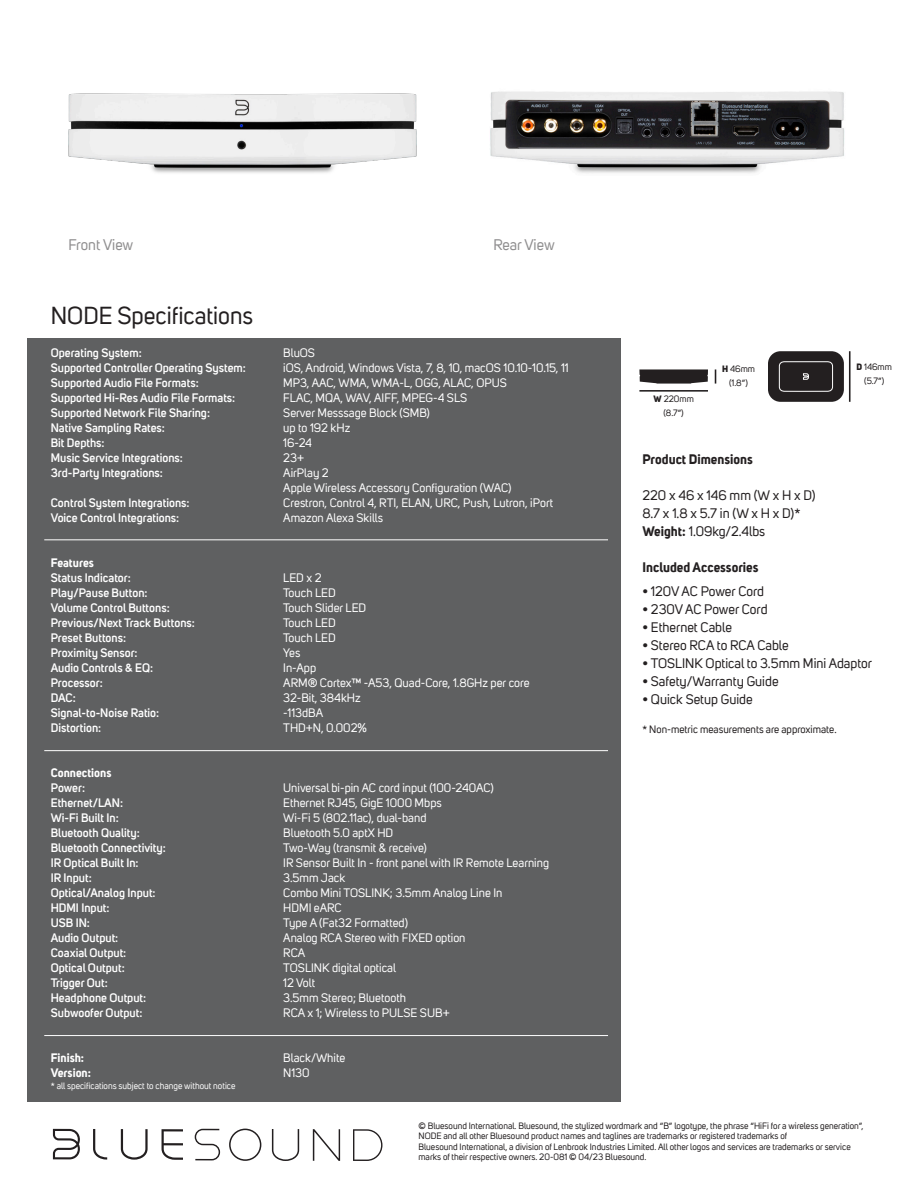
<style>
.page{position:relative;width:918px;height:1188px;background:#fff}
.page>*{position:absolute;margin:0;border:0;box-sizing:border-box;transform-origin:0 0}
.t1{font:24px "Uni Sans";color:#231f20}
.t2{font:15px "Uni Sans";color:#8f8e8f}
.t3{font:13.5px "Uni Sans";color:#231f20}
.t4{font:700 13.5px "Uni Sans";color:#231f20}
.t5{font:12px/15px "Uni Sans";color:#fff}
.t6{font:600 12px "Uni Sans";color:#fff}
.t7{font:700 12px "Uni Sans";color:#fff}
.t8{font:10.5px "Uni Sans";color:#231f20}
.t9{font:9px/10.5px "Uni Sans";color:#231f20;text-align:center}
.t10{font:9px "Uni Sans";color:#fff}
.s1{font-weight:800}
.s2{font-weight:700}
</style>
<div class="page">
<div style="left:27px;top:338px;width:594px;height:764px;background:#5f6061"></div>
<hr style="left:44px;top:750px;width:564px;height:1px;background:#fff">
<hr style="left:44px;top:1035px;width:564px;height:1px;background:#fff">
<hr style="left:44px;top:539px;width:564px;height:1px;background:#fff">
<img style="left:490px;top:91px;width:355px;height:82px">
<hr style="left:639px;top:390px;width:69px;height:2px;background:#231f20">
<svg style="left:715px;top:369px;width:1px;height:15px"></svg>
<hr style="left:849px;top:351px;width:2px;height:51px;background:#231f20">
<svg style="left:639px;top:369px;width:69px;height:15px"></svg>
<div style="left:768px;top:351px;width:76px;height:51px;background:#231f20;border-radius:12px"></div>
<svg style="left:779px;top:361px;width:54px;height:31px"></svg>
<img style="left:68px;top:93px;width:349px;height:80px">
<svg style="left:121px;top:1129px;width:27px;height:31px"></svg>
<svg style="left:93px;top:1129px;width:14px;height:31px"></svg>
<svg style="left:53px;top:1129px;width:27px;height:30px"></svg>
<svg style="left:272px;top:1129px;width:27px;height:32px"></svg>
<svg style="left:229px;top:1129px;width:32px;height:32px"></svg>
<svg style="left:353px;top:1129px;width:29px;height:32px"></svg>
<svg style="left:195px;top:1129px;width:25px;height:31px"></svg>
<svg style="left:162px;top:1129px;width:21px;height:31px"></svg>
<svg style="left:313px;top:1129px;width:27px;height:32px"></svg>
<p class="t2" style="left:68px;top:236px;width:66px">Front View</p>
<p class="t2" style="left:493px;top:236px;width:63px">Rear View</p>
<p class="t1" style="left:51px;top:302px;width:204px">NODE Specifications</p>
<p class="t6" style="left:51px;top:346px;width:93px">Operating System:</p>
<p class="t6" style="left:51px;top:361px;width:197px">Supported Controller Operating System:</p>
<p class="t6" style="left:51px;top:376px;width:150px">Supported Audio File Formats:</p>
<p class="t6" style="left:51px;top:391px;width:186px">Supported Hi-Res Audio File Formats:</p>
<p class="t6" style="left:51px;top:406px;width:161px">Supported Network File Sharing:</p>
<p class="t6" style="left:51px;top:421px;width:116px">Native Sampling Rates:</p>
<p class="t6" style="left:51px;top:436px;width:55px">Bit Depths:</p>
<p class="t6" style="left:51px;top:451px;width:134px">Music Service Integrations:</p>
<p class="t6" style="left:51px;top:466px;width:114px">3rd-Party Integrations:</p>
<p class="t6" style="left:51px;top:496px;width:140px">Control System Integrations:</p>
<p class="t6" style="left:51px;top:511px;width:130px">Voice Control Integrations:</p>
<p class="t5" style="left:283px;top:346px;width:287px">BluOS<br>iOS, Android, Windows Vista, 7, 8, 10, macOS 10.10-10.15, 11<br>MP3, AAC, WMA, WMA-L, OGG, ALAC, OPUS<br>FLAC, MQA, WAV, AIFF, MPEG-4 SLS<br>Server Messsage Block (SMB)<br>up to 192 kHz<br>16-24<br>23+<br>AirPlay 2<br>Apple Wireless Accessory Configuration (WAC)<br>Crestron, Control 4, RTI, ELAN, URC, Push, Lutron, iPort<br>Amazon Alexa Skills</p>
<p class="t7" style="left:51px;top:556px;width:45px">Features</p>
<p class="t6" style="left:51px;top:571px;width:82px">Status Indicator:</p>
<p class="t5" style="left:283px;top:571px;width:40px">LED x 2</p>
<p class="t6" style="left:51px;top:586px;width:98px">Play/Pause Button:</p>
<p class="t5" style="left:283px;top:586px;width:54px">Touch LED</p>
<p class="t6" style="left:51px;top:601px;width:120px">Volume Control Buttons:</p>
<p class="t5" style="left:283px;top:601px;width:85px">Touch Slider LED</p>
<p class="t6" style="left:51px;top:616px;width:146px">Previous/Next Track Buttons:</p>
<p class="t5" style="left:283px;top:616px;width:54px">Touch LED</p>
<p class="t6" style="left:51px;top:631px;width:77px">Preset Buttons:</p>
<p class="t5" style="left:283px;top:631px;width:54px">Touch LED</p>
<p class="t6" style="left:51px;top:646px;width:88px">Proximity Sensor:</p>
<p class="t5" style="left:283px;top:646px;width:19px">Yes</p>
<p class="t6" style="left:51px;top:661px;width:104px">Audio Controls &amp; EQ:</p>
<p class="t5" style="left:283px;top:661px;width:34px">In-App</p>
<p class="t6" style="left:51px;top:676px;width:54px">Processor:</p>
<p class="t5" style="left:283px;top:676px;width:248px">ARM® Cortex™ -A53, Quad-Core, 1.8GHz per core</p>
<p class="t6" style="left:51px;top:691px;width:27px">DAC:</p>
<p class="t5" style="left:283px;top:691px;width:79px">32-Bit, 384kHz</p>
<p class="t6" style="left:51px;top:706px;width:110px">Signal-to-Noise Ratio:</p>
<p class="t5" style="left:283px;top:706px;width:41px">-113dBA</p>
<p class="t6" style="left:51px;top:721px;width:52px">Distortion:</p>
<p class="t5" style="left:283px;top:721px;width:85px">THD+N, 0.002%</p>
<p class="t7" style="left:51px;top:766px;width:62px">Connections</p>
<p class="t6" style="left:51px;top:781px;width:36px">Power:</p>
<p class="t5" style="left:283px;top:781px;width:212px">Universal bi-pin AC cord input (100-240AC)</p>
<p class="t6" style="left:51px;top:796px;width:74px">Ethernet/LAN:</p>
<p class="t5" style="left:283px;top:796px;width:160px">Ethernet RJ45, GigE 1000 Mbps</p>
<p class="t6" style="left:51px;top:811px;width:70px">Wi-Fi Built In:</p>
<p class="t5" style="left:283px;top:811px;width:145px">Wi-Fi 5 (802.11ac), dual-band</p>
<p class="t6" style="left:51px;top:826px;width:91px">Bluetooth Quality:</p>
<p class="t5" style="left:283px;top:826px;width:111px">Bluetooth 5.0 aptX HD</p>
<p class="t6" style="left:51px;top:841px;width:117px">Bluetooth Connectivity:</p>
<p class="t5" style="left:283px;top:841px;width:145px">Two-Way (transmit &amp; receive)</p>
<p class="t6" style="left:51px;top:856px;width:89px">IR Optical Built In:</p>
<p class="t5" style="left:283px;top:856px;width:267px">IR Sensor Built In - front panel with IR Remote Learning</p>
<p class="t6" style="left:51px;top:871px;width:43px">IR Input:</p>
<p class="t5" style="left:283px;top:871px;width:64px">3.5mm Jack</p>
<p class="t6" style="left:51px;top:886px;width:106px">Optical/Analog Input:</p>
<p class="t5" style="left:283px;top:886px;width:221px">Combo Mini TOSLINK; 3.5mm Analog Line In</p>
<p class="t6" style="left:51px;top:901px;width:60px">HDMI Input:</p>
<p class="t5" style="left:283px;top:901px;width:60px">HDMI eARC</p>
<p class="t6" style="left:51px;top:916px;width:41px">USB IN:</p>
<p class="t5" style="left:283px;top:916px;width:126px">Type A (Fat32 Formatted)</p>
<p class="t6" style="left:51px;top:931px;width:69px">Audio Output:</p>
<p class="t5" style="left:283px;top:931px;width:184px">Analog RCA Stereo with FIXED option</p>
<p class="t6" style="left:51px;top:946px;width:77px">Coaxial Output:</p>
<p class="t5" style="left:283px;top:946px;width:24px">RCA</p>
<p class="t6" style="left:51px;top:961px;width:75px">Optical Output:</p>
<p class="t5" style="left:283px;top:961px;width:114px">TOSLINK digital optical</p>
<p class="t6" style="left:51px;top:976px;width:58px">Trigger Out:</p>
<p class="t5" style="left:283px;top:976px;width:33px">12 Volt</p>
<p class="t6" style="left:51px;top:991px;width:97px">Headphone Output:</p>
<p class="t5" style="left:283px;top:991px;width:124px">3.5mm Stereo; Bluetooth</p>
<p class="t6" style="left:51px;top:1006px;width:93px">Subwoofer Output:</p>
<p class="t5" style="left:283px;top:1006px;width:168px">RCA x 1; Wireless to PULSE SUB+</p>
<p class="t7" style="left:51px;top:1051px;width:35px">Finish:</p>
<p class="t5" style="left:283px;top:1051px;width:64px">Black/White</p>
<p class="t7" style="left:51px;top:1066px;width:42px">Version:</p>
<p class="t5" style="left:283px;top:1066px;width:28px">N130</p>
<p class="t10" style="left:51px;top:1081px;width:186px">* all specifications subject to change without notice</p>
<p class="t9" style="left:654px;top:393px;width:42px;line-height:13.5px"><span class="s1">W</span> 220mm (8.7”)</p>
<p class="t9" style="left:722px;top:363px;width:34px;line-height:13.5px"><span class="s1">H</span> 46mm (1.8”)</p>
<p class="t9" style="left:857px;top:361px;width:37px;line-height:13.5px"><span class="s1">D</span> 146mm (5.7”)</p>
<p class="t4" style="left:642px;top:451px;width:112px">Product Dimensions</p>
<p class="t3" style="left:642px;top:488px;width:175px">220 x 46 x 146 mm (W x H x D)</p>
<p class="t3" style="left:642px;top:506px;width:159px">8.7 x 1.8 x 5.7 in (W x H x D)*</p>
<p class="t3" style="left:642px;top:524px;width:124px"><span class="s2">Weight:</span> 1.09kg/2.4lbs</p>
<p class="t4" style="left:642px;top:559px;width:118px">Included Accessories</p>
<p class="t3" style="left:642px;top:584px;width:123px">• 120V AC Power Cord</p>
<p class="t3" style="left:642px;top:602px;width:127px">• 230V AC Power Cord</p>
<p class="t3" style="left:642px;top:620px;width:91px">• Ethernet Cable</p>
<p class="t3" style="left:642px;top:638px;width:148px">• Stereo RCA to RCA Cable</p>
<p class="t3" style="left:642px;top:656px;width:231px">• TOSLINK Optical to 3.5mm Mini Adaptor</p>
<p class="t3" style="left:642px;top:674px;width:138px">• Safety/Warranty Guide</p>
<p class="t3" style="left:642px;top:692px;width:112px">• Quick Setup Guide</p>
<p class="t8" style="left:642px;top:723px;width:196px">* Non-metric measurements are approximate.</p>
<p class="t9" style="left:418px;top:1121px;width:446px;text-align:left">© Bluesound International. Bluesound, the stylized wordmark and “B” logotype, the phrase “HiFi for a wireless generation”, NODE and all other Bluesound product names and taglines are trademarks or registered trademarks of<br>Bluesound International, a division of Lenbrook Industries Limited. All other logos and services are trademarks or service marks of their respective owners. 20-081 © 04/23 Bluesound.</p>
</div>
